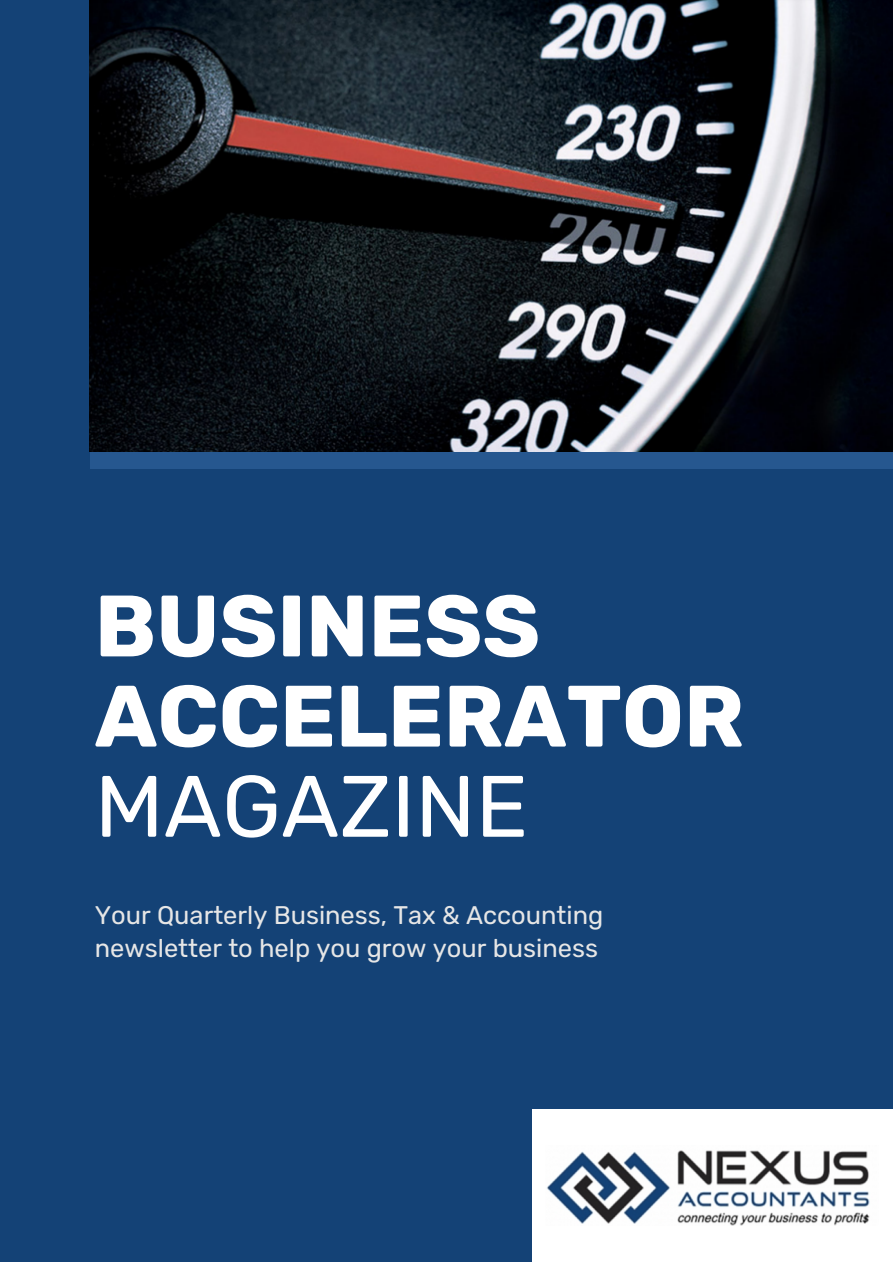
<style>
.page{position:relative;width:893px;height:1263px;background:#fff}
.page>*{position:absolute;margin:0;border:0;box-sizing:border-box;transform-origin:0 0}
.t1{font:700 86.85px/90.2px "Rubik";color:#fff}
.t2{font:86.85px "Rubik";color:#fff}
.t3{font:25.5px/32.5px "Rubik";color:#e6e6e6}
</style>
<div class="page">
<div style="left:0;top:0;width:892px;height:1262px;background:#144276"></div>
<div style="left:532px;top:1109px;width:360px;height:152px;background:#fff"></div>
<img style="left:90px;top:0;width:802px;height:452px">
<div style="left:90px;top:452px;width:802px;height:17px;background:#26578f"></div>
<img style="left:547px;top:1150px;width:323px;height:75px">
<h1 class="t1" style="left:95px;top:583px;width:651px">BUSINESS<br>ACCELERATOR</h1>
<h1 class="t2" style="left:95px;top:758px;width:435px">MAGAZINE</h1>
<p class="t3" style="left:95px;top:899px;width:510px">Your Quarterly Business, Tax &amp; Accounting newsletter to help you grow your business</p>
</div>
